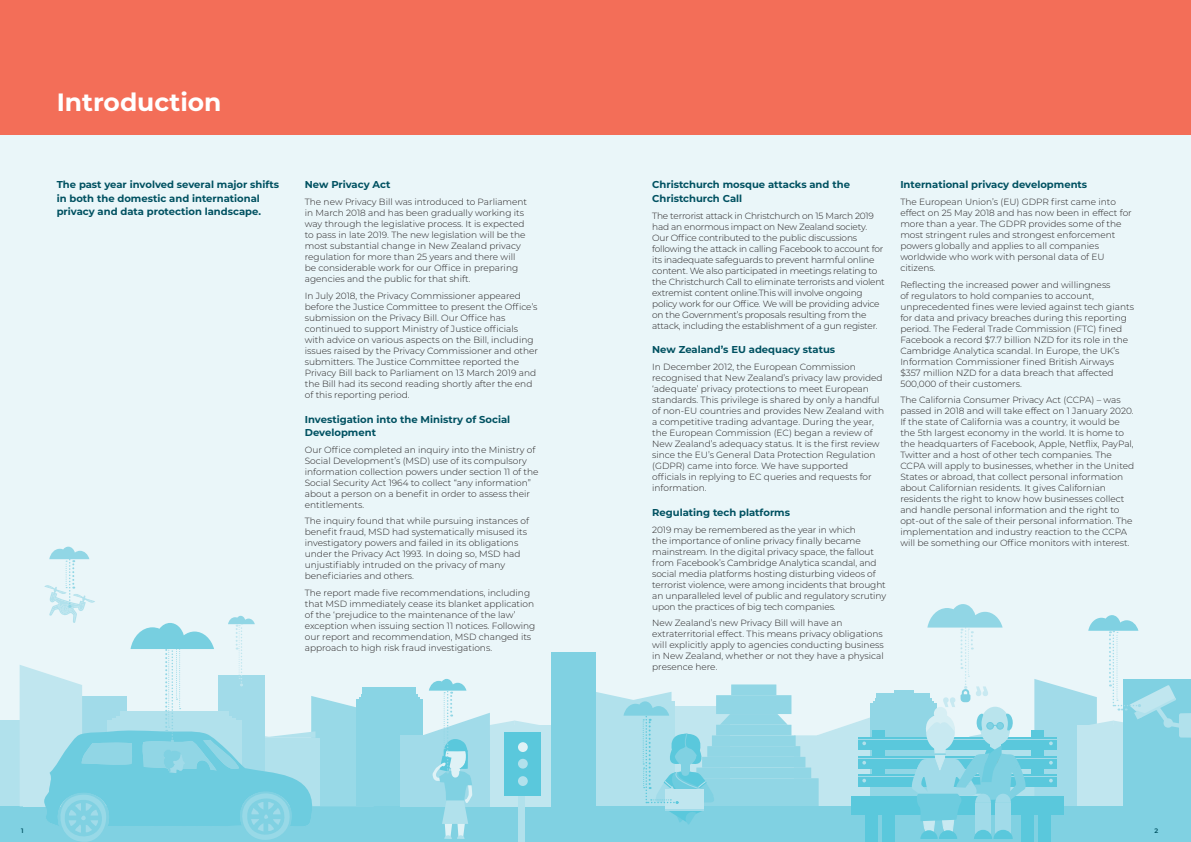
<style>
.page{position:relative;width:1191px;height:842px;background:#eaf6f9}
.page>*{position:absolute;margin:0;border:0;box-sizing:border-box;transform-origin:0 0}
.t1{font:700 25px "Montserrat";color:#fff}
.t2{font:700 10px/13.5px "Montserrat";color:#005161}
.t3{font:300 9px/11px "Montserrat";color:#231f20}
.t4{font:300 9px/11px "Montserrat";letter-spacing:-.02em;color:#231f20}
.t5{font:600 6.5px "Montserrat";color:#005161}
</style>
<div class="page">
<div style="left:0;top:0;width:1191px;height:135px;background:#f36e58"></div>
<div style="left:794px;top:736px;width:90px;height:70px;background:#c0e6ef"></div>
<hr style="left:794px;top:735px;width:90px;height:1px;background:#cfecf2">
<div style="left:689px;top:778px;width:129px;height:28px;background:#91d6e5"></div>
<div style="left:696px;top:767px;width:115px;height:11px;background:#91d6e5"></div>
<div style="left:702px;top:757px;width:103px;height:10px;background:#91d6e5"></div>
<div style="left:707px;top:746px;width:93px;height:11px;background:#91d6e5"></div>
<div style="left:712px;top:735px;width:83px;height:11px;background:#91d6e5"></div>
<div style="left:716px;top:725px;width:75px;height:10px;background:#91d6e5"></div>
<div style="left:716px;top:695px;width:75px;height:19px;background:#91d6e5"></div>
<div style="left:731px;top:684px;width:45px;height:11px;background:#91d6e5"></div>
<div style="left:870px;top:703px;width:66px;height:103px;background:#91d6e5"></div>
<hr style="left:873px;top:701px;width:61px;height:2px;background:#91d6e5">
<hr style="left:875px;top:698px;width:57px;height:3px;background:#91d6e5">
<div style="left:877px;top:693px;width:53px;height:5px;background:#91d6e5"></div>
<div style="left:0;top:806px;width:1191px;height:36px;background:#80d1e2"></div>
<div style="left:514px;top:726px;width:37px;height:80px;background:#c0e6ef"></div>
<hr style="left:514px;top:725px;width:37px;height:1px;background:#c0e6ef">
<div style="left:356px;top:699px;width:66px;height:107px;background:#89d4e4"></div>
<hr style="left:359px;top:697px;width:61px;height:2px;background:#89d4e4">
<hr style="left:361px;top:694px;width:57px;height:3px;background:#89d4e4">
<div style="left:363px;top:688px;width:53px;height:6px;background:#89d4e4"></div>
<div style="left:551px;top:652px;width:44px;height:154px;background:#80d1e2"></div>
<div style="left:0;top:720px;width:37px;height:86px;background:#b1e1ec"></div>
<div style="left:400px;top:736px;width:90px;height:70px;background:#a1dbe9"></div>
<hr style="left:400px;top:735px;width:90px;height:1px;background:#a1dbe9">
<div style="left:518px;top:758px;width:7px;height:84px;background:#b1e1ec"></div>
<div style="left:858px;top:737px;width:199px;height:13px;background:#5ac8dc"></div>
<div style="left:858px;top:756px;width:199px;height:13px;background:#5ac8dc"></div>
<div style="left:858px;top:774px;width:199px;height:13px;background:#5ac8dc"></div>
<div style="left:851px;top:796px;width:213px;height:19px;background:#5ac8dc"></div>
<div style="left:1037px;top:813px;width:13px;height:29px;background:#5ac8dc"></div>
<div style="left:1020px;top:813px;width:13px;height:29px;background:#5ac8dc"></div>
<div style="left:865px;top:813px;width:13px;height:29px;background:#5ac8dc"></div>
<div style="left:882px;top:813px;width:13px;height:29px;background:#5ac8dc"></div>
<svg style="left:862px;top:779px;width:4px;height:3px"></svg>
<svg style="left:862px;top:761px;width:4px;height:3px"></svg>
<svg style="left:817px;top:717px;width:53px;height:28px"></svg>
<div style="left:871px;top:769px;width:13px;height:18px;background:#5ac8dc"></div>
<div style="left:871px;top:750px;width:13px;height:6px;background:#5ac8dc"></div>
<div style="left:871px;top:730px;width:13px;height:9px;background:#5ac8dc"></div>
<hr style="left:858px;top:737px;width:199px;height:2px;background:#5ac8dc">
<hr style="left:858px;top:739px;width:199px;height:1px;background:#a1dbe9">
<hr style="left:858px;top:758px;width:199px;height:1px;background:#a1dbe9">
<hr style="left:858px;top:776px;width:199px;height:1px;background:#a1dbe9">
<svg style="left:423px;top:679px;width:119px;height:160px"></svg>
<svg style="left:20px;top:547px;width:354px;height:295px"></svg>
<svg style="left:894px;top:604px;width:297px;height:235px"></svg>
<svg style="left:595px;top:692px;width:192px;height:132px"></svg>
<h1 class="t1" style="left:57px;top:84px;width:166px">Introduction</h1>
<p class="t2" style="left:57px;top:178px;width:224px">The past year involved several major shifts in both the domestic and international privacy and data protection landscape.</p>
<p class="t2" style="left:305px;top:178px;width:87px">New Privacy Act</p>
<p class="t3" style="left:305px;top:196px;width:224px">The new Privacy Bill was introduced to Parliament in March 2018 and has been gradually working its way through the legislative process. It is expected to pass in late 2019. The new legislation will be the most substantial change in New Zealand privacy regulation for more than 25 years and there will be considerable work for our Office in preparing agencies and the public for that shift.</p>
<p class="t3" style="left:305px;top:290px;width:235px">In July 2018, the Privacy Commissioner appeared before the Justice Committee to present the Office’s submission on the Privacy Bill. Our Office has continued to support Ministry of Justice officials with advice on various aspects on the Bill, including issues raised by the Privacy Commissioner and other submitters. The Justice Committee reported the Privacy Bill back to Parliament on 13 March 2019 and the Bill had its second reading shortly after the end of this reporting period.</p>
<p class="t2" style="left:305px;top:412px;width:207px">Investigation into the Ministry of Social<br>Development</p>
<p class="t3" style="left:305px;top:444px;width:235px">Our Office completed an inquiry into the Ministry of Social Development’s (MSD) use of its compulsory information collection powers under section 11 of the Social Security Act 1964 to collect “any information” about a person on a benefit in order to assess their entitlements.</p>
<p class="t3" style="left:305px;top:515px;width:226px">The inquiry found that while pursuing instances of benefit fraud, MSD had systematically misused its investigatory powers and failed in its obligations under the Privacy Act 1993. In doing so, MSD had unjustifiably intruded on the privacy of many beneficiaries and others.</p>
<p class="t3" style="left:305px;top:587px;width:232px">The report made five recommendations, including that MSD immediately cease its blanket application of the ‘prejudice to the maintenance of the law’ exception when issuing section 11 notices. Following our report and recommendation, MSD changed its approach to high risk fraud investigations.</p>
<p class="t2" style="left:652px;top:178px;width:199px">Christchurch mosque attacks and the<br>Christchurch Call</p>
<p class="t4" style="left:652px;top:210px;width:234px">The terrorist attack in Christchurch on 15 March 2019 had an enormous impact on New Zealand society.<br>Our Office contributed to the public discussions following the attack in calling Facebook to account for its inadequate safeguards to prevent harmful online content. We also participated in meetings relating to the Christchurch Call to eliminate terrorists and violent extremist content online.This will involve ongoing policy work for our Office. We will be providing advice on the Government’s proposals resulting from the attack, including the establishment of a gun register.</p>
<p class="t2" style="left:652px;top:343px;width:184px">New Zealand’s EU adequacy status</p>
<p class="t3" style="left:652px;top:361px;width:233px">In December 2012, the European Commission recognised that New Zealand’s privacy law provided ‘adequate’ privacy protections to meet European standards. This privilege is shared by only a handful of non-EU countries and provides New Zealand with a competitive trading advantage. During the year, the European Commission (EC) began a review of New Zealand’s adequacy status. It is the first review since the EU’s General Data Protection Regulation (GDPR) came into force. We have supported officials in replying to EC queries and requests for information.</p>
<p class="t2" style="left:652px;top:505px;width:139px">Regulating tech platforms</p>
<p class="t3" style="left:652px;top:524px;width:235px">2019 may be remembered as the year in which<br>the importance of online privacy finally became mainstream. In the digital privacy space, the fallout from Facebook’s Cambridge Analytica scandal, and social media platforms hosting disturbing videos of terrorist violence, were among incidents that brought an unparalleled level of public and regulatory scrutiny upon the practices of big tech companies.</p>
<p class="t3" style="left:652px;top:617px;width:233px">New Zealand’s new Privacy Bill will have an extraterritorial effect. This means privacy obligations will explicitly apply to agencies conducting business in New Zealand, whether or not they have a physical presence here.</p>
<p class="t2" style="left:900px;top:178px;width:188px">International privacy developments</p>
<p class="t3" style="left:900px;top:196px;width:233px">The European Union’s (EU) GDPR first came into effect on 25 May 2018 and has now been in effect for more than a year. The GDPR provides some of the most stringent rules and strongest enforcement powers globally and applies to all companies worldwide who work with personal data of EU citizens.</p>
<p class="t3" style="left:900px;top:279px;width:235px">Reflecting the increased power and willingness<br>of regulators to hold companies to account, unprecedented fines were levied against tech giants for data and privacy breaches during this reporting period. The Federal Trade Commission (FTC) fined Facebook a record $7.7 billion NZD for its role in the Cambridge Analytica scandal. In Europe, the UK’s Information Commissioner fined British Airways $357 million NZD for a data breach that affected 500,000 of their customers.</p>
<p class="t3" style="left:900px;top:394px;width:235px">The California Consumer Privacy Act (CCPA) – was passed in 2018 and will take effect on 1 January 2020.<br>If the state of California was a country, it would be the 5th largest economy in the world. It is home to the headquarters of Facebook, Apple, Netflix, PayPal, Twitter and a host of other tech companies. The CCPA will apply to businesses, whether in the United States or abroad, that collect personal information about Californian residents. It gives Californian residents the right to know how businesses collect and handle personal information and the right to opt-out of the sale of their personal information. The implementation and industry reaction to the CCPA will be something our Office monitors with interest.</p>
<p class="t5" style="left:21px;top:826px;width:4px">1</p>
<p class="t5" style="left:1154px;top:826px;width:5px">2</p>
</div>
